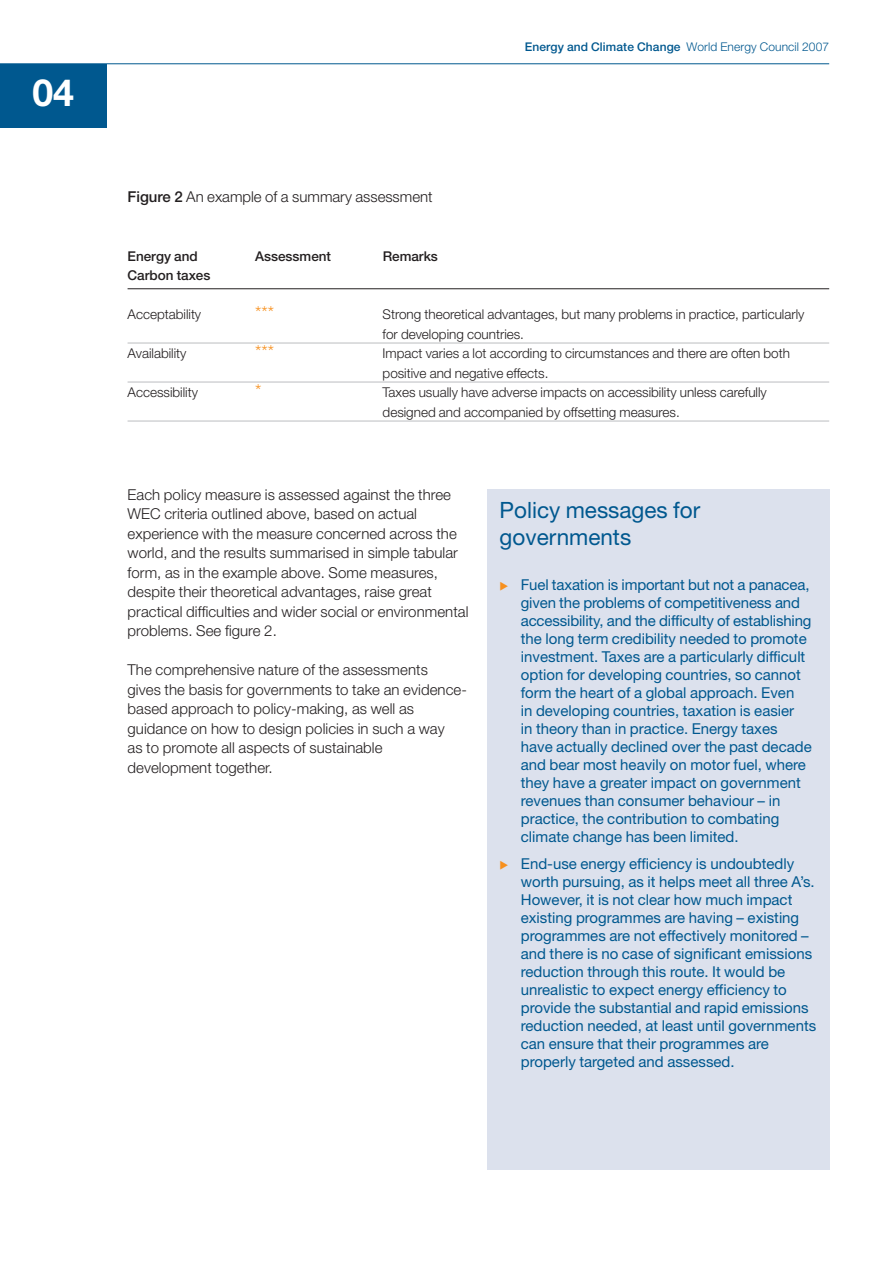
<style>
.page{position:relative;width:893px;height:1263px;background:#fff}
.page>*{position:absolute;margin:0;border:0;box-sizing:border-box;transform-origin:0 0}
.t1{font:700 37.5px "Helvetica Neue";color:#fff}
.t2{font:22.5px/27px "Helvetica Neue";color:#00588f}
.t3{font:300 18px "Helvetica Neue";color:#f7901e}
.t4{font:15px/18px "Helvetica Neue";color:#00588f}
.t5{font:300 15px/19.5px "Helvetica Neue";letter-spacing:.005em;color:#231f20}
.t6{font:300 13.5px/19.5px "Helvetica Neue";color:#231f20}
.t7{font:500 13.5px "Helvetica Neue";color:#231f20}
.t8{font:500 12px "Helvetica Neue";letter-spacing:.01em;color:#00588f}
.s1{font-weight:500}
.s2{font-weight:300}
</style>
<div class="page">
<div style="left:0;top:64px;width:106px;height:64px;background:#00588f"></div>
<hr style="left:0;top:63px;width:829px;height:1px;background:#00588f">
<hr style="left:128px;top:288px;width:701px;height:1px;background:#231f20">
<hr style="left:128px;top:343px;width:701px;height:1px;background:#bbbdc0">
<hr style="left:128px;top:382px;width:701px;height:1px;background:#bbbdc0">
<hr style="left:128px;top:421px;width:701px;height:1px;background:#bbbdc0">
<div style="left:487px;top:489px;width:342px;height:680px;background:#dce1ed"></div>
<h1 class="t1" style="left:32px;top:80px;width:43px">04</h1>
<p class="t5" style="left:128px;top:188px;width:307px"><span class="s1">Figure 2</span> An example of a summary assessment</p>
<p class="t8" style="left:525px;top:43px;width:306px">Energy and Climate Change <span class="s2">World Energy Council 2007</span></p>
<p class="t7" style="left:128px;top:251px;width:72px">Energy and</p>
<p class="t7" style="left:255px;top:251px;width:77px">Assessment</p>
<p class="t7" style="left:383px;top:251px;width:57px">Remarks</p>
<p class="t7" style="left:128px;top:270px;width:84px">Carbon taxes</p>
<p class="t6" style="left:128px;top:306px;width:75px">Acceptability</p>
<p class="t3" style="left:255px;top:306px;width:21px">***</p>
<p class="t6" style="left:383px;top:306px;width:423px">Strong theoretical advantages, but many problems in practice, particularly for developing countries.</p>
<p class="t6" style="left:128px;top:345px;width:60px">Availability</p>
<p class="t6" style="left:128px;top:384px;width:72px">Accessibility</p>
<p class="t3" style="left:255px;top:345px;width:21px">***</p>
<p class="t3" style="left:255px;top:384px;width:8px">*</p>
<p class="t6" style="left:383px;top:345px;width:409px">Impact varies a lot according to circumstances and there are often both positive and negative effects.</p>
<p class="t6" style="left:383px;top:384px;width:386px">Taxes usually have adverse impacts on accessibility unless carefully designed and accompanied by offsetting measures.</p>
<p class="t5" style="left:128px;top:486px;width:342px">Each policy measure is assessed against the three WEC criteria outlined above, based on actual experience with the measure concerned across the world, and the results summarised in simple tabular form, as in the example above. Some measures, despite their theoretical advantages, raise great practical difficulties and wider social or environmental problems. See figure 2.</p>
<p class="t5" style="left:128px;top:662px;width:341px">The comprehensive nature of the assessments<br>gives the basis for governments to take an evidence&shy;based approach to policy-making, as well as guidance on how to design policies in such a way<br>as to promote all aspects of sustainable development together.</p>
<h2 class="t2" style="left:500px;top:499px;width:202px">Policy messages for governments</h2>
<p class="t4" style="left:521px;top:577px;width:292px">Fuel taxation is important but not a panacea, given the problems of competitiveness and accessibility, and the difficulty of establishing the long term credibility needed to promote investment. Taxes are a particularly difficult option for developing countries, so cannot form the heart of a global approach. Even<br>in developing countries, taxation is easier<br>in theory than in practice. Energy taxes have actually declined over the past decade and bear most heavily on motor fuel, where they have a greater impact on government revenues than consumer behaviour – in practice, the contribution to combating climate change has been limited.</p>
<p class="t4" style="left:521px;top:856px;width:297px">End-use energy efficiency is undoubtedly worth pursuing, as it helps meet all three A’s.<br>However, it is not clear how much impact existing programmes are having – existing programmes are not effectively monitored – and there is no case of significant emissions reduction through this route. It would be unrealistic to expect energy efficiency to provide the substantial and rapid emissions reduction needed, at least until governments can ensure that their programmes are properly targeted and assessed.</p>
</div>
